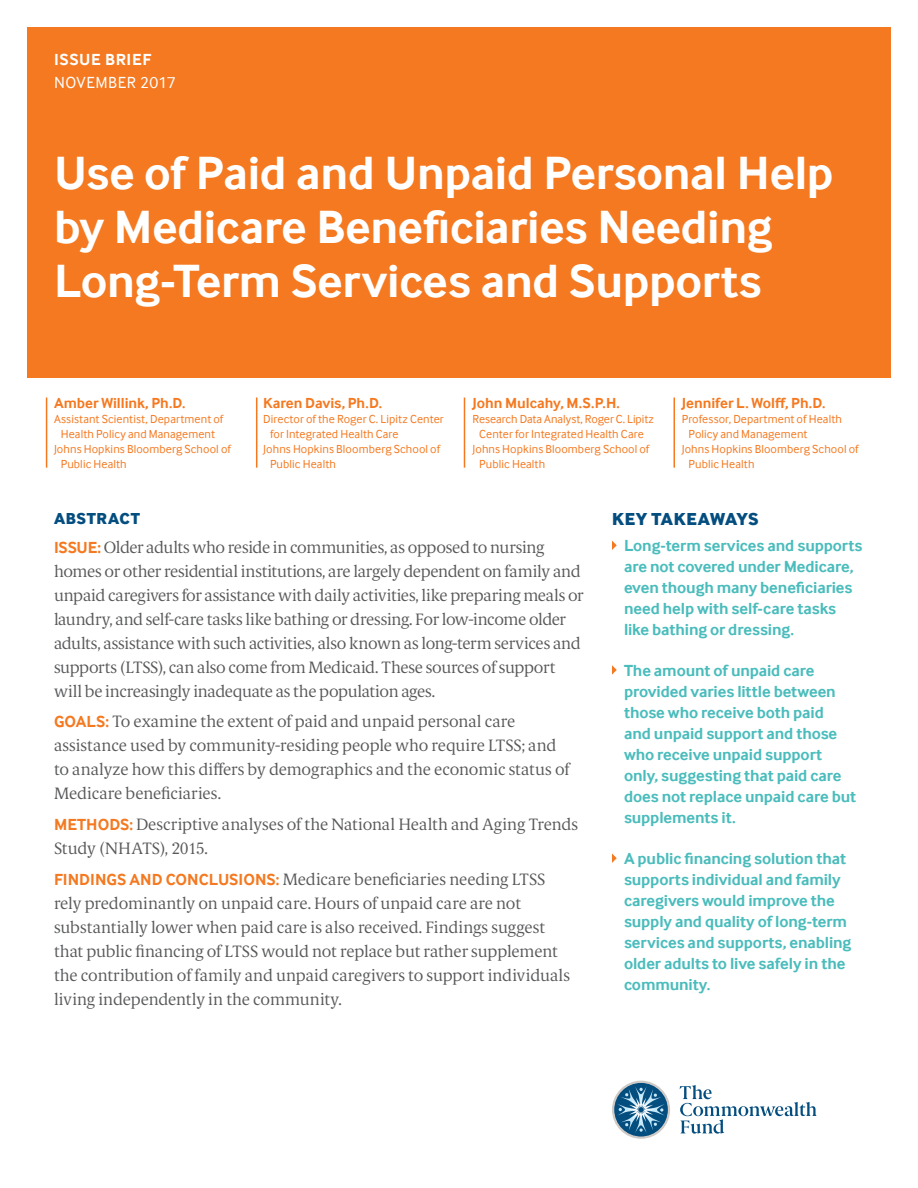
<style>
.page{position:relative;width:918px;height:1188px;background:#fff}
.page>*{position:absolute;margin:0;border:0;box-sizing:border-box;transform-origin:0 0}
.t1{font:700 48px/54px "Inter Face";letter-spacing:-.005em;color:#fff}
.Heads_-_All_Caps{font:18px "Inter Face X Bold";letter-spacing:.025em;color:#044d7f}
.Display_Paragraphs{font:300 16.5px/24px "Berlingske Serif Text";letter-spacing:-.01em;color:#58595b}
.Key_Takeaways{font:700 16.5px/21px "Inter Face";letter-spacing:-.005em;color:#4abcbc}
.Cover_-_Brief___Issu{font:16.5px/22.5px "Inter Face";letter-spacing:.035em;color:#fff}
.Heads_-_All_Caps-2{font:16.5px "Inter Face X Bold";letter-spacing:.035em;color:#044d7f}
.Author{font:700 15px "Inter Face";letter-spacing:-.005em;color:#f47920}
.Author-2{font:12px/15px "Inter Face";letter-spacing:.01em;color:#f47920}
.s1{font-weight:700}
.s2{font-family:"Inter Face";font-weight:700;color:#f47920}
</style>
<div class="page">
<svg style="left:612px;top:541px;width:5px;height:9px"></svg>
<svg style="left:612px;top:665px;width:5px;height:10px"></svg>
<svg style="left:612px;top:853px;width:5px;height:10px"></svg>
<div style="left:27px;top:27px;width:864px;height:351px;background:#f47920"></div>
<hr style="left:256px;top:398px;width:1px;height:70px;background:#f47920">
<hr style="left:46px;top:398px;width:1px;height:70px;background:#f47920">
<hr style="left:464px;top:398px;width:1px;height:70px;background:#f47920">
<svg style="left:680px;top:1085px;width:137px;height:49px"></svg>
<svg style="left:612px;top:1081px;width:58px;height:58px"></svg>
<hr style="left:674px;top:398px;width:1px;height:70px;background:#f47920">
<p class="Cover_-_Brief___Issu" style="left:54px;top:48px;width:123px"><span class="s1">ISSUE BRIEF<br></span>NOVEMBER 2017</p>
<p class="t1" style="left:54px;top:146px;width:781px">Use of Paid and Unpaid Personal Help by Medicare Beneficiaries Needing<br>Long-Term Services and Supports</p>
<p class="Author" style="left:54px;top:394px;width:133px">Amber Willink, Ph.D.</p>
<p class="Author-2" style="left:54px;top:411px;width:171px;text-align:center">Assistant Scientist, Department of<br>Health Policy and Management</p>
<p class="Author-2" style="left:61px;top:441px;width:172px;text-indent:-7px">Johns Hopkins Bloomberg School of<br>Public Health</p>
<p class="Author" style="left:263px;top:394px;width:120px">Karen Davis, Ph.D.</p>
<p class="Author-2" style="left:270px;top:411px;width:175px;text-indent:-7px">Director of the Roger C. Lipitz Center for Integrated Health Care</p>
<p class="Author-2" style="left:270px;top:441px;width:172px;text-indent:-7px">Johns Hopkins Bloomberg School of<br>Public Health</p>
<p class="Author" style="left:472px;top:394px;width:149px">John Mulcahy, M.S.P.H.</p>
<p class="Author-2" style="left:472px;top:411px;width:183px;text-align:center">Research Data Analyst, Roger C. Lipitz<br>Center for Integrated Health Care</p>
<p class="Author-2" style="left:479px;top:441px;width:172px;text-indent:-7px">Johns Hopkins Bloomberg School of<br>Public Health</p>
<p class="Author" style="left:682px;top:394px;width:145px">Jennifer L. Wolff, Ph.D.</p>
<p class="Author-2" style="left:688px;top:411px;width:155px;text-indent:-7px">Professor, Department of Health<br>Policy and Management</p>
<p class="Author-2" style="left:688px;top:441px;width:172px;text-indent:-7px">Johns Hopkins Bloomberg School of<br>Public Health</p>
<p class="Heads_-_All_Caps-2" style="left:54px;top:509px;width:87px">ABSTRACT</p>
<p class="Display_Paragraphs" style="left:54px;top:534px;width:531px"><span class="s2">ISSUE:</span> Older adults who reside in communities, as opposed to nursing homes or other residential institutions, are largely dependent on family and unpaid caregivers for assistance with daily activities, like preparing meals or laundry, and self-care tasks like bathing or dressing. For low-income older adults, assistance with such activities, also known as long-term services and supports (LTSS), can also come from Medicaid. These sources of support will be increasingly inadequate as the population ages.</p>
<p class="Display_Paragraphs" style="left:54px;top:709px;width:517px"><span class="s2">GOALS:</span> To examine the extent of paid and unpaid personal care assistance used by community-residing people who require LTSS; and to analyze how this differs by demographics and the economic status of Medicare beneficiaries.</p>
<p class="Display_Paragraphs" style="left:54px;top:812px;width:526px"><span class="s2">METHODS:</span> Descriptive analyses of the National Health and Aging Trends<br>Study (NHATS), 2015.</p>
<p class="Display_Paragraphs" style="left:54px;top:867px;width:518px"><span class="s2">FINDINGS AND CONCLUSIONS:</span> Medicare beneficiaries needing LTSS rely predominantly on unpaid care. Hours of unpaid care are not substantially lower when paid care is also received. Findings suggest that public financing of LTSS would not replace but rather supplement the contribution of family and unpaid caregivers to support individuals living independently in the community.</p>
<p class="Heads_-_All_Caps" style="left:612px;top:508px;width:148px">KEY TAKEAWAYS</p>
<p class="Key_Takeaways" style="left:624px;top:534px;width:240px">Long-term services and supports are not covered under Medicare, even though many beneficiaries need help with self-care tasks like bathing or dressing.</p>
<p class="Key_Takeaways" style="left:624px;top:660px;width:234px">The amount of unpaid care provided varies little between those who receive both paid<br>and unpaid support and those who receive unpaid support only, suggesting that paid care does not replace unpaid care but supplements it.</p>
<p class="Key_Takeaways" style="left:624px;top:848px;width:229px">A public financing solution that supports individual and family caregivers would improve the supply and quality of long-term services and supports, enabling older adults to live safely in the community.</p>
</div>
